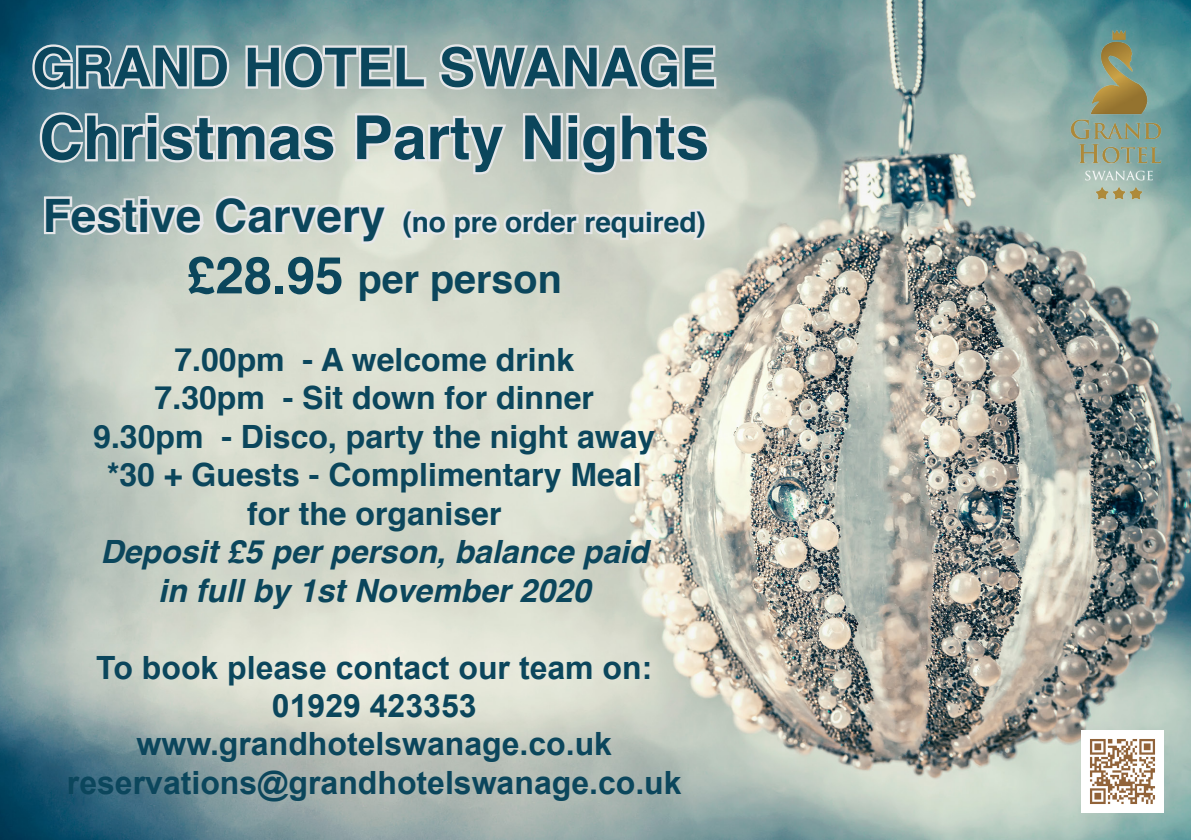
<style>
.page{position:relative;width:1191px;height:840px;background:#fff}
.page>*{position:absolute;margin:0;border:0;box-sizing:border-box;transform-origin:0 0}
.t1{font:700 60.6px "Helvetica";color:#0b465c}
.t2{font:700 53.6px "Helvetica";color:#0b465c}
.t3{font:700 39.4px "Helvetica";color:#0b465c}
.t4{font:700 32px "Helvetica";color:#0b465c}
.t5{font:700 32px "Arial";color:#0b465c}
.t6{font:italic 700 32px "Helvetica";color:#0b465c}
.t7{font:700 28px "Helvetica";color:#0b465c}
.s1{font-size:46px}
.s2{font-size:51.2px}
</style>
<div class="page">
<img style="left:0;top:0;width:1191px;height:839px">
<img style="left:1067px;top:27px;width:97px;height:175px">
<img style="left:1081px;top:730px;width:82px;height:82px">
<svg style="left:30px;top:41px;width:202px;height:51px;background:#9cb5bc"></svg>
<svg style="left:243px;top:42px;width:186px;height:50px;background:#becac8"></svg>
<svg style="left:437px;top:30px;width:281px;height:72px;background:#b6c3c0"></svg>
<svg style="left:37px;top:110px;width:302px;height:56px;background:#b7c6c6"></svg>
<svg style="left:352px;top:110px;width:157px;height:67px;background:#d7dcd4"></svg>
<svg style="left:520px;top:110px;width:192px;height:68px;background:#d1d6d0"></svg>
<svg style="left:42px;top:193px;width:349px;height:53px;background:#cfd7d2"></svg>
<svg style="left:398px;top:205px;width:312px;height:37px;background:#dcdfd9"></svg>
<p class="t2" style="left:32px;top:24px;width:685px">GRAND HOTEL SWANAGE</p>
<p class="t1" style="left:39px;top:89px;width:671px">Christmas Party Nights</p>
<p class="t7" style="left:43px;top:199px;width:664px"><span class="s1">Festive Carvery</span> (no pre order required)</p>
<p class="t3" style="left:187px;top:247px;width:376px"><span class="s2">£28.95</span> per person</p>
<p class="t4" style="left:174px;top:333px;width:401px">7.00pm - A welcome drink</p>
<p class="t4" style="left:155px;top:372px;width:441px">7.30pm - Sit down for dinner</p>
<p class="t4" style="left:93px;top:410px;width:563px">9.30pm - Disco, party the night away</p>
<p class="t4" style="left:107px;top:449px;width:536px">*30 + Guests - Complimentary Meal</p>
<p class="t4" style="left:247px;top:487px;width:256px">for the organiser</p>
<p class="t6" style="left:100px;top:525px;width:549px">Deposit £5 per person, balance paid</p>
<p class="t6" style="left:158px;top:563px;width:434px">in full by 1st November 2020</p>
<p class="t5" style="left:96px;top:645px;width:557px">To book please contact our team on:</p>
<p class="t5" style="left:272px;top:684px;width:206px">01929 423353</p>
<p class="t5" style="left:137px;top:722px;width:477px">www.grandhotelswanage.co.uk</p>
<p class="t5" style="left:67px;top:761px;width:616px">reservations@grandhotelswanage.co.uk</p>
</div>
